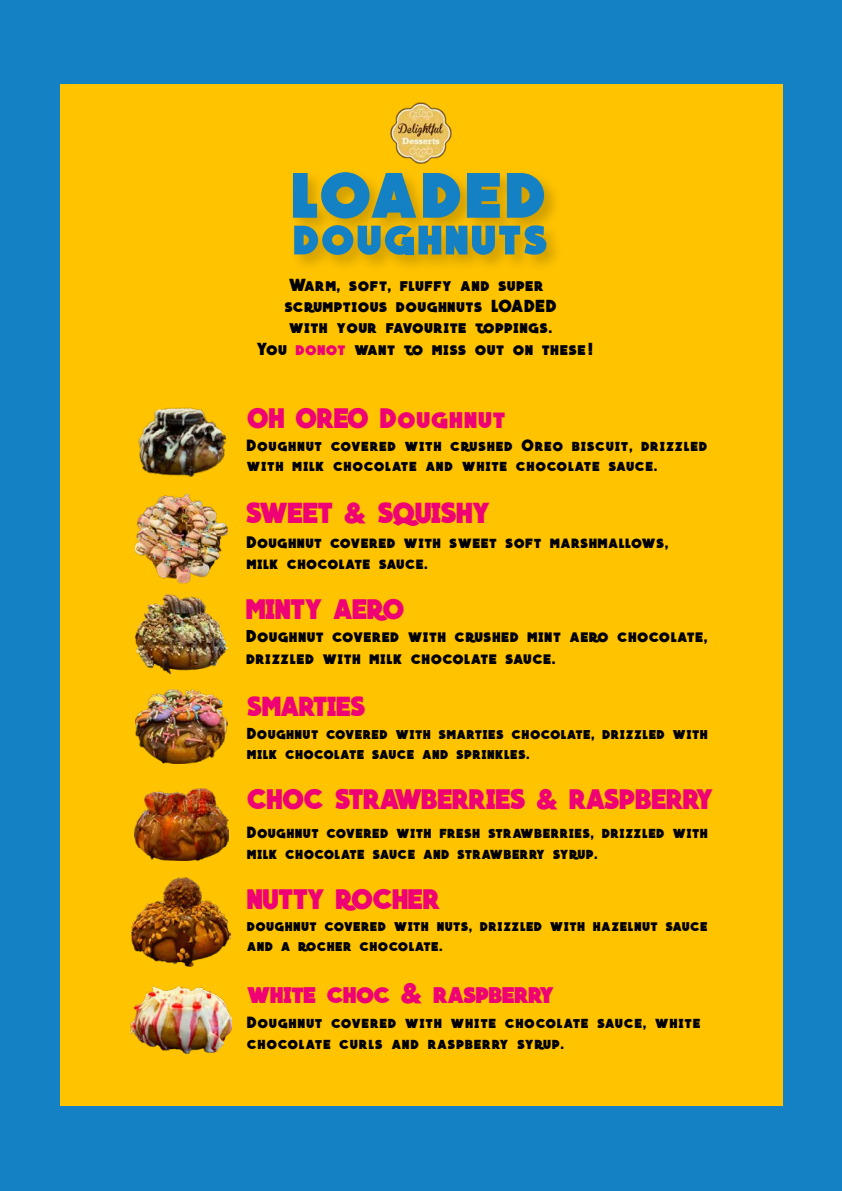
<style>
.page{position:relative;width:842px;height:1191px;background:#1581c5}
.page>*{position:absolute;margin:0;border:0;box-sizing:border-box;transform-origin:0 0}
.t1{font:700 77.9px "QUARTZO";letter-spacing:.065em;color:#1581c5}
.t2{font:700 50.1px "QUARTZO";letter-spacing:.065em;color:#1581c5}
.t3{font:700 28.2px "QUARTZO";color:#ef0075}
.t4{font:700 27.4px "QUARTZO";color:#ef0075}
.t5{font:700 27.4px "QUARTZO";letter-spacing:.06em;color:#ef0075}
.t6{font:700 26.8px "QUARTZO";letter-spacing:-.01em;color:#ef0075}
.t7{font:700 17px "QUARTZO";letter-spacing:.065em;color:#000}
.t8{font:700 16.7px/21.7px "QUARTZO";letter-spacing:.065em;color:#000}
.t9{font:700 16.3px/21.1px "QUARTZO";letter-spacing:.065em;color:#000}
.t10{font:700 15.8px/20.6px "QUARTZO";letter-spacing:.08em;color:#000}
.t11{font:700 15.8px/20.6px "QUARTZO";letter-spacing:.08em;color:#000;scale:.96 1}
.t12{font:700 15.5px/20.1px "QUARTZO";letter-spacing:.065em;color:#000}
.t13{font:700 15.3px/19.9px "QUARTZO";letter-spacing:.065em;color:#000}
.s1{color:#ef0075}
</style>
<div class="page">
<div style="left:60px;top:85px;width:722px;height:1021px;background:#ffc300"></div>
<img style="left:390px;top:102px;width:62px;height:62px">
<img style="left:135px;top:494px;width:93px;height:89px">
<img style="left:134px;top:788px;width:94px;height:72px">
<img style="left:132px;top:877px;width:99px;height:89px">
<img style="left:135px;top:689px;width:92px;height:74px">
<img style="left:138px;top:407px;width:89px;height:70px">
<img style="left:135px;top:594px;width:92px;height:80px">
<img style="left:131px;top:986px;width:101px;height:67px">
<h1 class="t1" style="left:292px;top:139px;width:254px">loaded</h1>
<h2 class="t2" style="left:293px;top:204px;width:255px">doughnuts</h2>
<p class="t7" style="left:289px;top:273px;width:256px">Warm, soft, fluffy and super</p>
<p class="t7" style="left:285px;top:295px;width:273px">scrumptious doughnuts LOADED</p>
<p class="t7" style="left:289px;top:316px;width:264px">with your favourite toppings.</p>
<p class="t7" style="left:257px;top:338px;width:337px">You <span class="s1">donot</span> want to miss out on these!</p>
<h3 class="t5" style="left:247px;top:400px;width:259px">OH OREO Doughnut</h3>
<p class="t10" style="left:247px;top:434px;width:462px">Doughnut covered with crushed Oreo biscuit, drizzled with milk chocolate and white chocolate sauce.</p>
<h3 class="t3" style="left:246px;top:494px;width:245px">SWEET &amp; SQUISHY</h3>
<p class="t9" style="left:247px;top:530px;width:423px">Doughnut covered with sweet soft marshmallows, milk chocolate sauce.</p>
<h3 class="t4" style="left:246px;top:591px;width:159px">MINTY AERO</h3>
<p class="t8" style="left:246px;top:624px;width:462px">Doughnut covered with crushed mint aero chocolate, drizzled with milk chocolate sauce.</p>
<h3 class="t6" style="left:247px;top:688px;width:120px">SMARTIES</h3>
<p class="t12" style="left:247px;top:722px;width:462px">Doughnut covered with smarties chocolate, drizzled with milk chocolate sauce and sprinkles.</p>
<h3 class="t4" style="left:247px;top:781px;width:467px">CHOC STRAWBERRIES &amp; RASPBERRY</h3>
<p class="t11" style="left:247px;top:821px;width:481px">Doughnut covered with fresh strawberries, drizzled with milk chocolate sauce and strawberry syrup.</p>
<h3 class="t4" style="left:247px;top:881px;width:195px">NUTTY ROCHER</h3>
<p class="t13" style="left:247px;top:915px;width:462px">doughnut covered with nuts, drizzled with hazelnut sauce and a rocher chocolate.</p>
<h3 class="t4" style="left:247px;top:975px;width:308px">white choc &amp; raspberry</h3>
<p class="t10" style="left:247px;top:1011px;width:454px">Doughnut covered with white chocolate sauce, white chocolate curls and raspberry syrup.</p>
</div>
